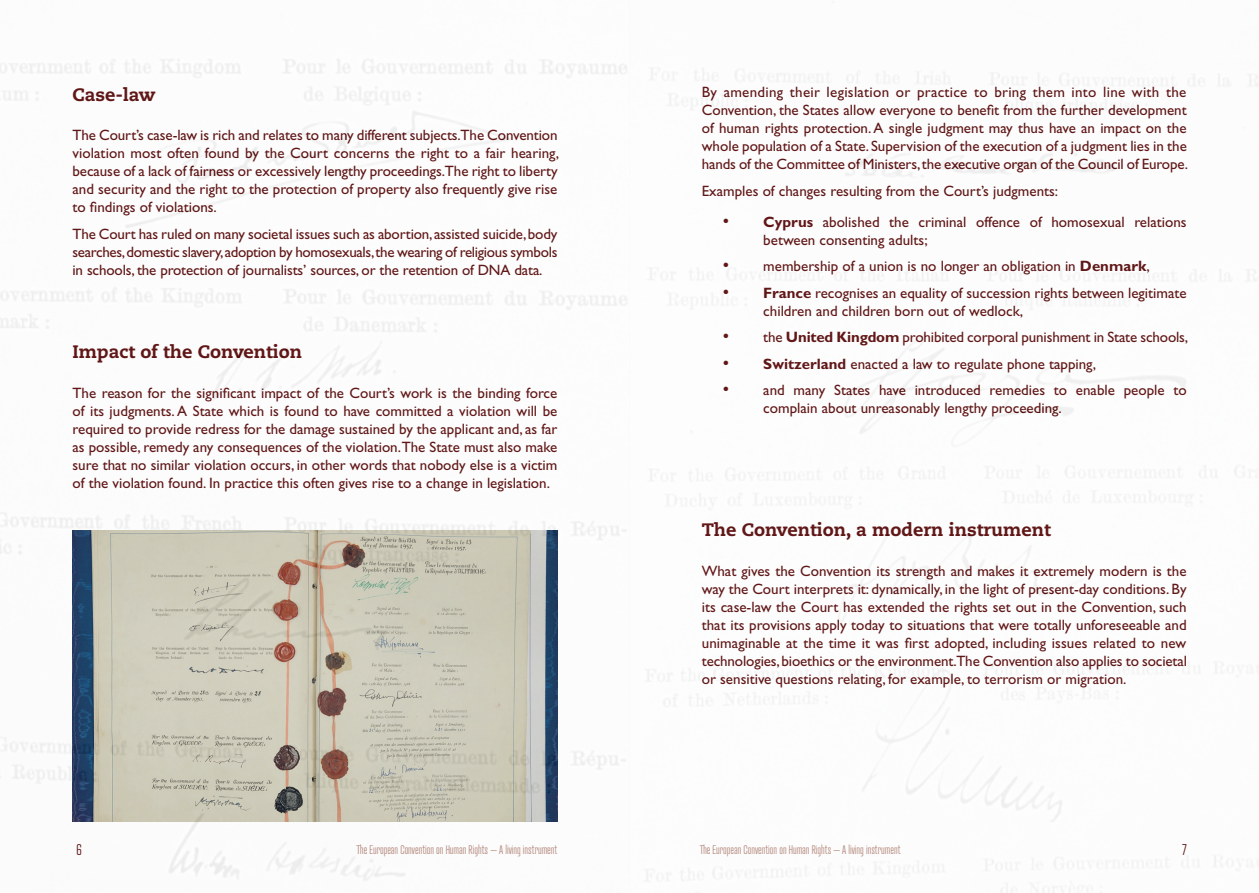
<style>
.page{position:relative;width:1259px;height:893px;background:#fff}
.page>*{position:absolute;margin:0;border:0;box-sizing:border-box;transform-origin:0 0}
.Heading_2{font:800 18px "Caecilia LT Std";color:#530000}
.Texte{font:15px/18px "Gill Sans Std";color:#530000;text-align:justify}
.t1{font:300 15px "Atrament";color:#530000}
.t2{font:300 12px "Atrament";color:#b28376}
.s1{font-size:18px}
.s2{font-weight:700}
</style>
<div class="page">
<img style="left:0;top:59px;width:1258px;height:834px">
<p class="Heading_2" style="left:72px;top:84px;width:85px">Case-law</p>
<p class="Texte" style="left:72px;top:126px;width:488px">The Court’s case-law is rich and relates to many different subjects.The Convention violation most often found by the Court concerns the right to a fair hearing, because of a lack of fairness or excessively lengthy proceedings.The right to liberty and security and the right to the protection of property also frequently give rise to findings of violations.</p>
<p class="Texte" style="left:72px;top:225px;width:486px">The Court has ruled on many societal issues such as abortion, assisted suicide, body searches, domestic slavery, adoption by homosexuals, the wearing of religious symbols in schools, the protection of journalists’ sources, or the retention of DNA data.</p>
<p class="Heading_2" style="left:72px;top:341px;width:231px">Impact of the Convention</p>
<p class="Texte" style="left:72px;top:384px;width:486px">The reason for the significant impact of the Court’s work is the binding force of its judgments. A State which is found to have committed a violation will be required to provide redress for the damage sustained by the applicant and, as far as possible, remedy any consequences of the violation.The State must also make sure that no similar violation occurs, in other words that nobody else is a victim of the violation found. In practice this often gives rise to a change in legislation.</p>
<p class="Texte" style="left:702px;top:83px;width:488px">By amending their legislation or practice to bring them into line with the Convention, the States allow everyone to benefit from the further development of human rights protection. A single judgment may thus have an impact on the whole population of a State. Supervision of the execution of a judgment lies in the hands of the Committee of Ministers, the executive organ of the Council of Europe.</p>
<p class="Texte" style="left:702px;top:182px;width:358px">Examples of changes resulting from the Court’s judgments:</p>
<p class="Texte" style="left:763px;top:213px;width:425px;text-indent:-40px"><span class="s1">•</span> <span class="s2">Cyprus</span> abolished the criminal offence of homosexual relations between consenting adults;</p>
<p class="Texte" style="left:723px;top:257px;width:428px"><span class="s1">•</span> membership of a union is no longer an obligation in <span class="s2">Denmark</span>,</p>
<p class="Texte" style="left:763px;top:284px;width:425px;text-indent:-40px"><span class="s1">•</span> <span class="s2">France</span> recognises an equality of succession rights between legitimate children and children born out of wedlock,</p>
<p class="Texte" style="left:723px;top:328px;width:467px"><span class="s1">•</span> the <span class="s2">United Kingdom</span> prohibited corporal punishment in State schools,</p>
<p class="Texte" style="left:723px;top:355px;width:375px"><span class="s1">•</span> <span class="s2">Switzerland</span> enacted a law to regulate phone tapping,</p>
<p class="Texte" style="left:763px;top:381px;width:425px;text-indent:-40px"><span class="s1">•</span> and many States have introduced remedies to enable people to complain about unreasonably lengthy proceeding.</p>
<p class="Heading_2" style="left:702px;top:519px;width:350px">The Convention, a modern instrument</p>
<p class="Texte" style="left:702px;top:562px;width:487px">What gives the Convention its strength and makes it extremely modern is the way the Court interprets it: dynamically, in the light of present-day conditions. By its case-law the Court has extended the rights set out in the Convention, such that its provisions apply today to situations that were totally unforeseeable and unimaginable at the time it was first adopted, including issues related to new technologies, bioethics or the environment.The Convention also applies to societal or sensitive questions relating, for example, to terrorism or migration.</p>
<p class="t1" style="left:76px;top:841px;width:7px">6</p>
<p class="t2" style="left:356px;top:843px;width:202px">The European Convention on Human Rights – A living instrument</p>
<p class="t2" style="left:699px;top:843px;width:202px">The European Convention on Human Rights – A living instrument</p>
<p class="t1" style="left:1182px;top:841px;width:6px">7</p>
</div>
